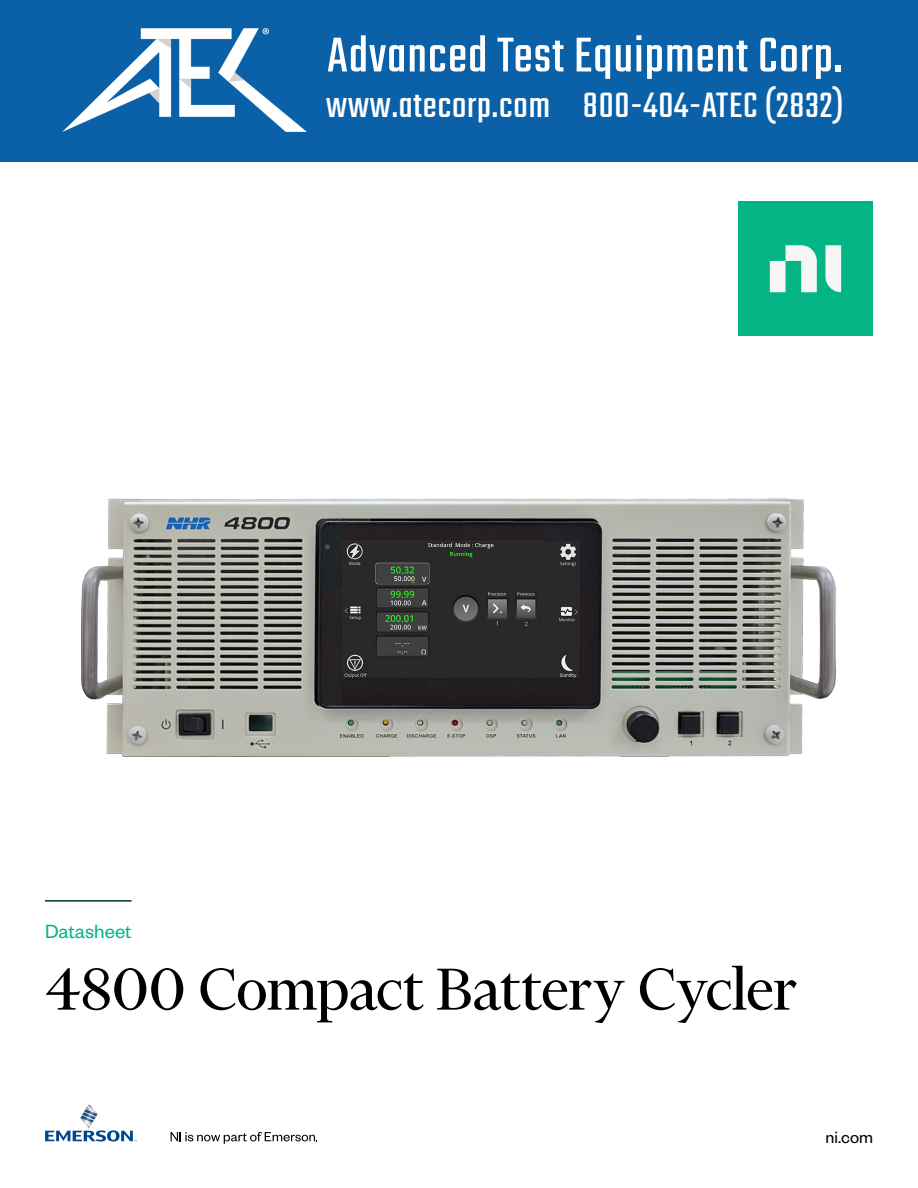
<style>
.page{position:relative;width:918px;height:1188px;background:#fff}
.page>*{position:absolute;margin:0;border:0;box-sizing:border-box;transform-origin:0 0}
.H1_SERIF_45_45_Reg__SeaDark3{font:67.5px "Financier Display";letter-spacing:-.005em;color:#000}
.t1{font:54px "Teko";letter-spacing:.02em;color:#fff}
.t2{font:39px "Teko";letter-spacing:.02em;color:#fff}
.H3_SANS_16_16__Light__Forest{font:21px "Founders Grotesk";color:#03b585}
.t3{font:18px "Founders Grotesk";color:#000}
</style>
<div class="page">
<svg style="left:45px;top:1105px;width:92px;height:37px"></svg>
<svg style="left:171px;top:1132px;width:146px;height:11px"></svg>
<div style="left:738px;top:201px;width:135px;height:135px;background:#03b585"></div>
<svg style="left:770px;top:245px;width:47px;height:47px"></svg>
<svg style="left:825px;top:245px;width:16px;height:47px"></svg>
<svg style="left:122px;top:756px;width:665px;height:1px"></svg>
<img style="left:82px;top:498px;width:754px;height:258px">
<hr style="left:45px;top:900px;width:87px;height:2px;background:#003427">
<div style="left:0;top:0;width:918px;height:162px;background:#0b61a8"></div>
<img style="left:63px;top:28px;width:243px;height:103px">
<h2 class="t1" style="left:327px;top:25px;width:517px">Advanced Test Equipment Corp.</h2>
<p class="t2" style="left:326px;top:83px;width:519px">www.atecorp.com 800-404-ATEC (2832)</p>
<h3 class="H3_SANS_16_16__Light__Forest" style="left:45px;top:918px;width:88px">Datasheet</h3>
<h1 class="H1_SERIF_45_45_Reg__SeaDark3" style="left:45px;top:954px;width:753px">4800 Compact Battery Cycler</h1>
<p class="t3" style="left:826px;top:1126px;width:49px">ni.com</p>
</div>
